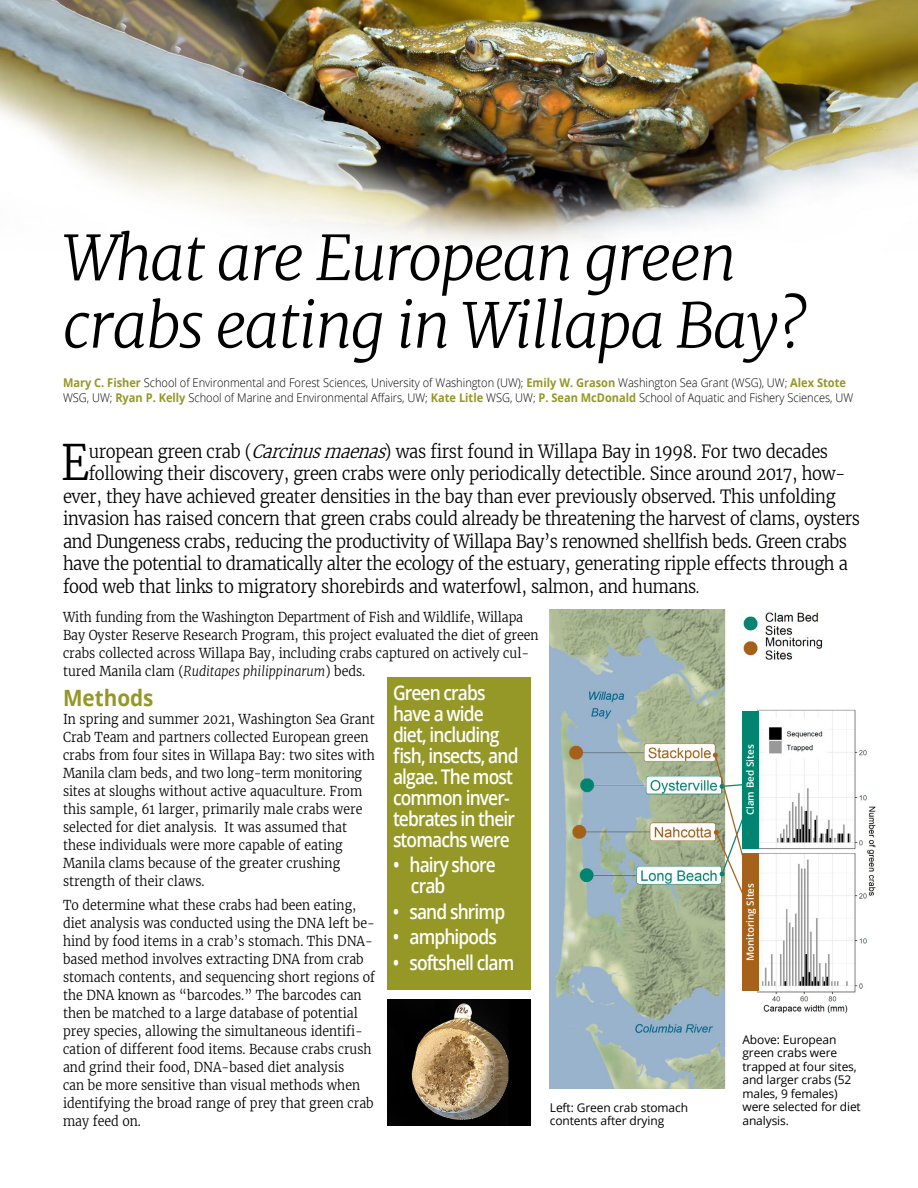
<style>
.page{position:relative;width:918px;height:1188px;background:#fff}
.page>*{position:absolute;margin:0;border:0;box-sizing:border-box;transform-origin:0 0}
.t1{font:italic 300 61.5px/67.5px "Merriweather";letter-spacing:-.03em;color:#000}
.t2{font:300 48.3px "Merriweather";color:#000;scale:.92 1}
.t3{font:700 22.5px "Open Sans";color:#959726;scale:.92 1}
.t4{font:600 20.25px/21px "Open Sans";letter-spacing:-.05em;color:#fff;scale:.86 1}
.t5{font:300 18px "Merriweather";letter-spacing:-.02em;color:#000;scale:.92 1}
.t6{font:300 13.5px/18px "Merriweather";color:#000;scale:.92 1}
.t7{font:300 12px/15px "Open Sans";color:#000;scale:.92 1}
.t8{font:12px/13.5px "Open Sans";letter-spacing:-.01em;color:#000}
.t9{font:600 9.9px "Open Sans";color:#fff}
.s1{font-weight:700;color:#959726}
.s2{font-style:italic}
.s3{font-size:15.75px}
</style>
<div class="page">
<img style="left:0;top:0;width:918px;height:244px">
<img style="left:550px;top:610px;width:273px;height:479px">
<img style="left:757px;top:704px;width:119px;height:314px">
<svg style="left:713px;top:753px;width:47px;height:160px"></svg>
<div style="left:387px;top:677px;width:144px;height:313px;background:#959726"></div>
<div style="left:743px;top:711px;width:16px;height:138px;background:#018571"></div>
<div style="left:742px;top:853px;width:17px;height:138px;background:#a6611a"></div>
<img style="left:387px;top:1000px;width:144px;height:126px">
<h1 class="t1" style="left:63px;top:225px;width:746px">What are European green crabs eating in Willapa Bay?</h1>
<p class="t7" style="left:63px;top:375px;width:861px"><span class="s1">Mary C. Fisher</span> School of Environmental and Forest Sciences, University of Washington (UW); <span class="s1">Emily W. Grason</span> Washington Sea Grant (WSG), UW; <span class="s1">Alex Stote<br></span>WSG, UW; <span class="s1">Ryan P. Kelly</span> School of Marine and Environmental Affairs, UW; <span class="s1">Kate Litle</span> WSG, UW; <span class="s1">P. Sean McDonald</span> School of Aquatic and Fishery Sciences, UW</p>
<h2 class="t2" style="left:61px;top:433px;width:33px">E</h2>
<h3 class="t5" style="left:89px;top:440px;width:805px">uropean green crab (<span class="s2">Carcinusmaenas</span>) was first found in Willapa Bay in 1998. For two decades</h3>
<h3 class="t5" style="left:89px;top:463px;width:824px">following their discovery, green crabs were only periodically detectible. Since around 2017, how-</h3>
<h3 class="t5" style="left:63px;top:485px;width:841px">ever, they have achieved greater densities in the bay than ever previously observed. This unfolding</h3>
<h3 class="t5" style="left:63px;top:508px;width:868px">invasion has raised concern that green crabs could already be threatening the harvest of clams, oysters</h3>
<h3 class="t5" style="left:63px;top:530px;width:854px">and Dungeness crabs, reducing the productivity of Willapa Bay’s renowned shellfish beds. Green crabs</h3>
<h3 class="t5" style="left:63px;top:553px;width:855px">have the potential to dramatically alter the ecology of the estuary, generating ripple effects through a</h3>
<h3 class="t5" style="left:63px;top:575px;width:693px">food web that links to migratory shorebirds and waterfowl, salmon, and humans<span class="s3">.</span></h3>
<p class="t6" style="left:63px;top:608px;width:519px">With funding from the Washington Department of Fish and Wildlife, Willapa Bay Oyster Reserve Research Program, this project evaluated the diet of green crabs collected across Willapa Bay, including crabs captured on actively cul&shy;tured Manila clam (<span class="s2">Ruditapes philippinarum</span>) beds.</p>
<h3 class="t4" style="left:393px;top:681px;width:147px">Green crabs have a wide diet, including fish, insects, and algae. The most common inver&shy;tebrates in their stomachs were</h3>
<h3 class="t4" style="left:411px;top:854px;width:100px;text-indent:-18px">• hairy shore crab</h3>
<h3 class="t4" style="left:393px;top:900px;width:132px">• sand shrimp</h3>
<h3 class="t4" style="left:393px;top:926px;width:122px">• amphipods</h3>
<h3 class="t4" style="left:393px;top:951px;width:143px">• softshell clam</h3>
<h3 class="t3" style="left:63px;top:682px;width:100px">Methods</h3>
<p class="t6" style="left:63px;top:710px;width:341px">In spring and summer 2021, Washington Sea Grant Crab Team and partners collected European green crabs from four sites in Willapa Bay: two sites with Manila clam beds, and two long-term monitoring sites at sloughs without active aquaculture. From this sample, 61 larger, primarily male crabs were selected for diet analysis. It was assumed that these individuals were more capable of eating Manila clams because of the greater crushing strength of their claws.</p>
<p class="t6" style="left:63px;top:896px;width:341px">To determine what these crabs had been eating, diet analysis was conducted using the DNA left be&shy;hind by food items in a crab’s stomach. This DNA&shy;based method involves extracting DNA from crab stomach contents, and sequencing short regions of the DNA known as “barcodes.” The barcodes can then be matched to a large database of potential prey species, allowing the simultaneous identifi&shy;cation of different food items. Because crabs crush and grind their food, DNA-based diet analysis<br>can be more sensitive than visual methods when identifying the broad range of prey that green crab may feed on.</p>
<p class="t8" style="left:550px;top:1100px;width:140px">Left: Green crab stomach contents after drying</p>
<p class="t9" style="left:743px;top:815px;width:72px;rotate:-90deg">Clam Bed Sites</p>
<p class="t9" style="left:743px;top:961px;width:80px;rotate:-90deg">Monitoring Sites</p>
<p class="t8" style="left:743px;top:1032px;width:120px">Above: European green crabs were trapped at four sites, and larger crabs (52 males, 9 females) were selected for diet analysis.</p>
</div>
